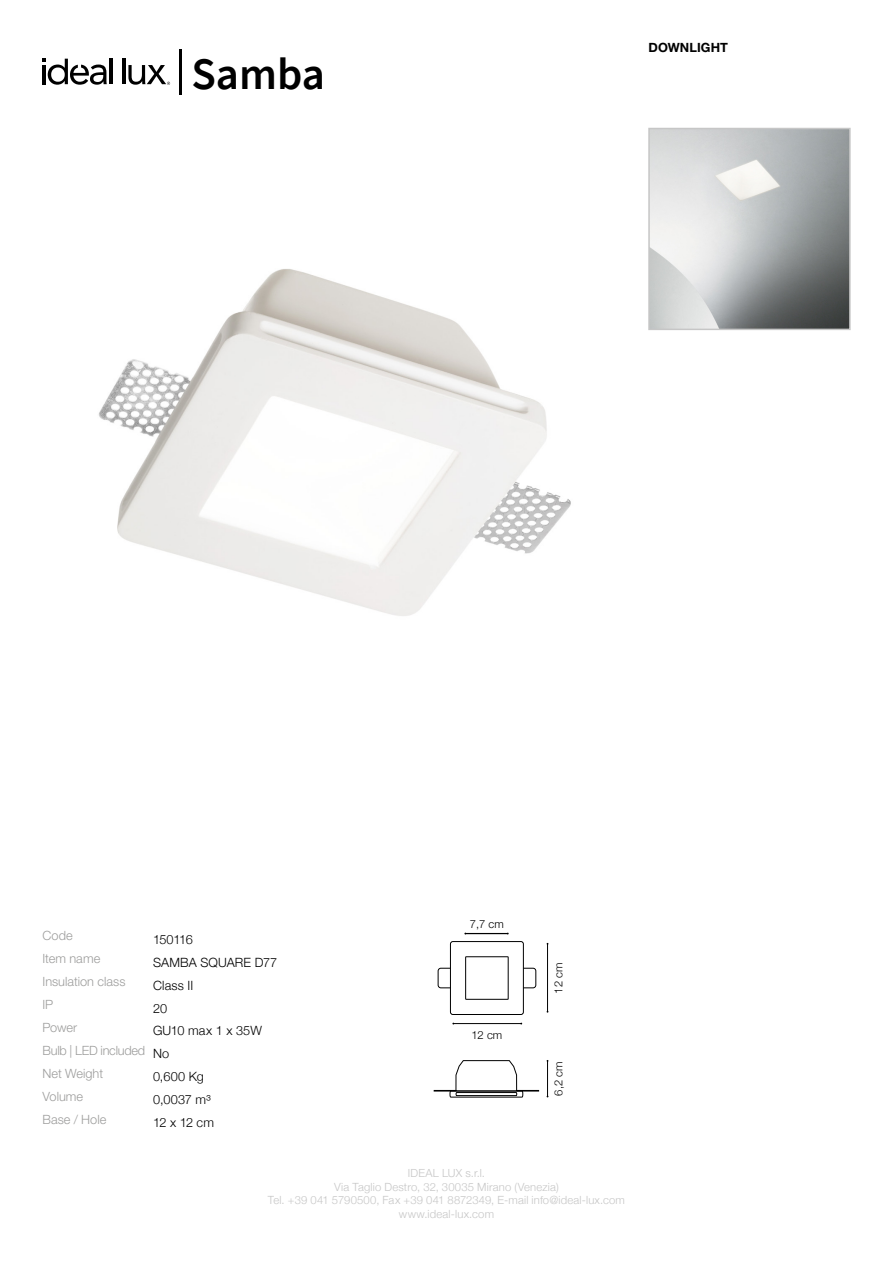
<style>
.page{position:relative;width:893px;height:1263px;background:#fff}
.page>*{position:absolute;margin:0;border:0;box-sizing:border-box;transform-origin:0 0}
.t1{font:600 45px "Source Sans Pro";color:#000}
.t2{font:300 12.75px/22.8px "Helvetica Neue LT Std";color:#9d9d9c}
.t3{font:300 12.75px/22.8px "Helvetica Neue";letter-spacing:.01em;color:#000}
.t4{font:700 12.75px "Helvetica Neue LT Std";letter-spacing:.005em;color:#000}
.t5{font:300 11.25px/13.5px "Helvetica Neue";letter-spacing:.015em;color:#c6c6c6;text-align:center}
.t6{font:300 11.25px "Helvetica Neue LT Std";letter-spacing:.015em;color:#c6c6c6}
.t7{font:300 11.25px "Helvetica Neue";color:#000}
.t8{font:300 11.25px "Helvetica Neue LT Pro";color:#000}
</style>
<div class="page">
<hr style="left:179px;top:49px;width:3px;height:45px;background:#000">
<hr style="left:110px;top:59px;width:3px;height:25px;background:#000">
<hr style="left:122px;top:59px;width:3px;height:25px;background:#000">
<svg style="left:43px;top:59px;width:64px;height:26px"></svg>
<svg style="left:128px;top:65px;width:42px;height:20px"></svg>
<img style="left:98px;top:269px;width:473px;height:347px">
<img style="left:651px;top:131px;width:197px;height:196px">
<div style="left:648px;top:128px;width:203px;height:202px;border:2px solid #c6c6c6"></div>
<hr style="left:453px;top:1023px;width:68px;height:1px;background:#000">
<hr style="left:547px;top:1061px;width:1px;height:35px;background:#000">
<svg style="left:524px;top:968px;width:12px;height:20px"></svg>
<svg style="left:438px;top:968px;width:12px;height:20px"></svg>
<div style="left:450px;top:941px;width:74px;height:74px;border:1px solid #000;border-radius:2px"></div>
<div style="left:465px;top:956px;width:43px;height:43px;border:1px solid #000"></div>
<svg style="left:434px;top:1060px;width:105px;height:37px"></svg>
<hr style="left:547px;top:944px;width:1px;height:68px;background:#000">
<hr style="left:465px;top:933px;width:43px;height:1px;background:#000">
<h1 class="t1" style="left:191px;top:44px;width:135px">Samba</h1>
<p class="t4" style="left:648px;top:39px;width:81px">DOWNLIGHT</p>
<p class="t2" style="left:43px;top:924px;width:32px">Code</p>
<p class="t2" style="left:43px;top:970px;width:85px">Insulation class</p>
<p class="t2" style="left:43px;top:947px;width:59px">Item name</p>
<p class="t3" style="left:153px;top:927px;width:41px">150116</p>
<p class="t3" style="left:153px;top:950px;width:126px">SAMBA SQUARE D77<br>Class II</p>
<p class="t8" style="left:470px;top:917px;width:35px">7,7 cm</p>
<p class="t7" style="left:550px;top:994px;width:32px;rotate:-90deg">12 cm</p>
<p class="t2" style="left:43px;top:993px;width:12px">IP</p>
<p class="t3" style="left:153px;top:996px;width:16px">20</p>
<p class="t2" style="left:42px;top:1016px;width:104px">Power<br>Bulb | LED included</p>
<p class="t3" style="left:153px;top:1018px;width:110px">GU10 max 1 x 35W<br>No</p>
<p class="t7" style="left:471px;top:1025px;width:32px">12 cm</p>
<p class="t2" style="left:42px;top:1061px;width:62px">Net Weight</p>
<p class="t2" style="left:42px;top:1084px;width:65px">Volume<br>Base / Hole</p>
<p class="t3" style="left:153px;top:1064px;width:52px">0,600 Kg</p>
<p class="t3" style="left:153px;top:1087px;width:63px">0,0037 m³<br>12 x 12 cm</p>
<p class="t7" style="left:550px;top:1096px;width:35px;rotate:-90deg">6,2 cm</p>
<p class="t6" style="left:408px;top:1166px;width:79px">IDEAL LUX s.r.l.</p>
<p class="t5" style="left:268px;top:1179px;width:359px">Via Taglio Destro, 32, 30035 Mirano (Venezia)<br>Tel. +39 041 5790500, Fax +39 041 8872349, E-mail info@ideal-lux.com www.ideal-lux.com</p>
</div>
